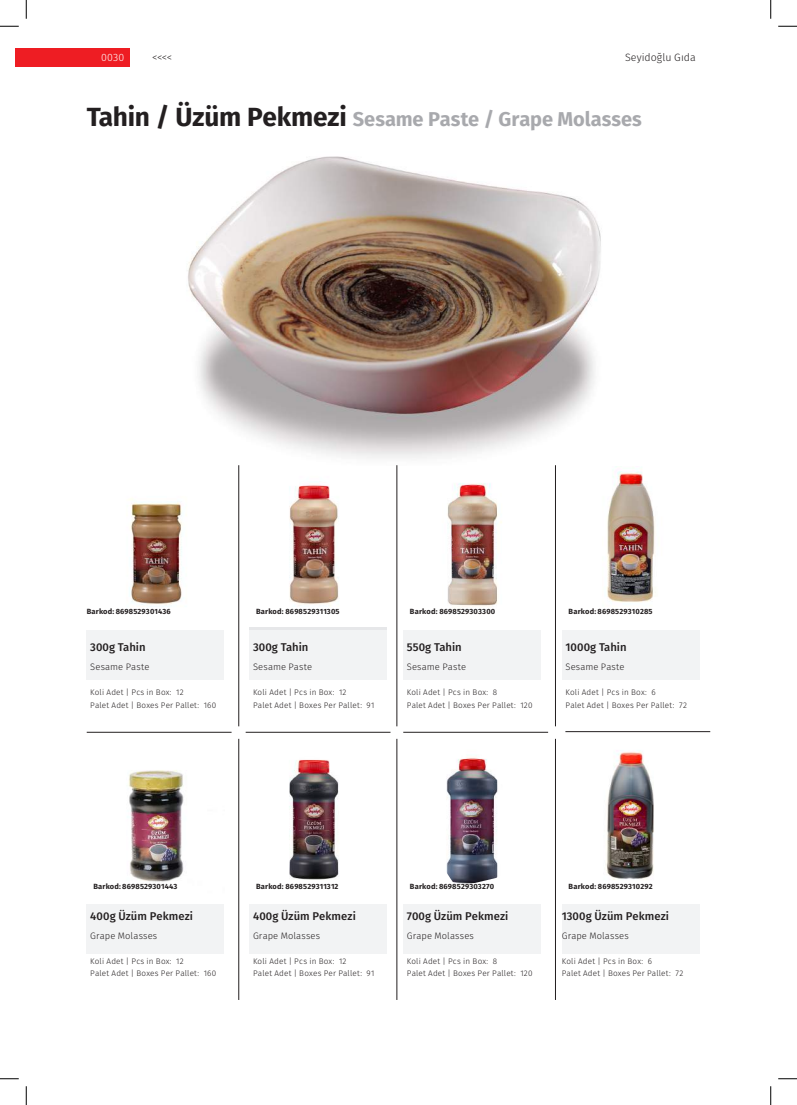
<style>
.page{position:relative;width:797px;height:1105px;background:#fff}
.page>*{position:absolute;margin:0;border:0;box-sizing:border-box;transform-origin:0 0}
.t1{font:700 20px "Fira Sans";color:#a8a9ad}
.t2{font:500 11.25px "Fira Sans";letter-spacing:.005em;color:#231f20}
.t3{font:300 10.62px "Fira Sans";letter-spacing:.01em;color:#231f20}
.t4{font:300 10.62px "Fira Sans";color:#fff}
.t5{font:300 9.38px "Fira Sans";letter-spacing:.015em;color:#231f20}
.t6{font:300 8.12px/12.5px "Fira Sans";letter-spacing:.025em;color:#231f20}
.t7{font:700 7.5px "Fira Sans";letter-spacing:.02em;color:#231f20}
.s1{font-size:26.25px;color:#231f20}
</style>
<div class="page">
<img style="left:188px;top:156px;width:413px;height:302px">
<img style="left:129px;top:498px;width:53px;height:109px">
<img style="left:128px;top:770px;width:56px;height:112px">
<img style="left:289px;top:484px;width:50px;height:122px">
<img style="left:289px;top:759px;width:50px;height:121px">
<img style="left:447px;top:483px;width:55px;height:124px">
<img style="left:446px;top:757px;width:52px;height:127px">
<img style="left:446px;top:757px;width:23px;height:8px">
<img style="left:606px;top:466px;width:50px;height:136px">
<img style="left:605px;top:750px;width:49px;height:130px">
<div style="left:87px;top:630px;width:137px;height:50px;background:#f2f3f4"></div>
<div style="left:87px;top:904px;width:137px;height:49px;background:#f2f3f4"></div>
<div style="left:249px;top:630px;width:138px;height:50px;background:#f2f3f4"></div>
<div style="left:249px;top:904px;width:138px;height:49px;background:#f2f3f4"></div>
<div style="left:403px;top:630px;width:137px;height:50px;background:#f2f3f4"></div>
<div style="left:403px;top:904px;width:137px;height:49px;background:#f2f3f4"></div>
<div style="left:562px;top:630px;width:137px;height:50px;background:#f2f3f4"></div>
<div style="left:562px;top:904px;width:137px;height:49px;background:#f2f3f4"></div>
<hr style="left:238px;top:465px;width:1px;height:261px;background:#231f20">
<hr style="left:238px;top:739px;width:1px;height:261px;background:#231f20">
<hr style="left:396px;top:465px;width:1px;height:261px;background:#231f20">
<hr style="left:396px;top:739px;width:1px;height:261px;background:#231f20">
<hr style="left:555px;top:465px;width:1px;height:261px;background:#231f20">
<hr style="left:555px;top:739px;width:1px;height:261px;background:#231f20">
<hr style="left:87px;top:732px;width:144px;height:1px;background:#231f20">
<hr style="left:246px;top:732px;width:144px;height:1px;background:#231f20">
<hr style="left:403px;top:732px;width:145px;height:1px;background:#231f20">
<hr style="left:565px;top:731px;width:145px;height:1px;background:#231f20">
<div style="left:15px;top:48px;width:115px;height:19px;background:#ee1d23"></div>
<svg style="left:0;top:25px;width:19px;height:2px"></svg>
<svg style="left:778px;top:25px;width:19px;height:2px"></svg>
<svg style="left:0;top:1078px;width:19px;height:1px"></svg>
<svg style="left:778px;top:1078px;width:19px;height:1px"></svg>
<svg style="left:25px;top:0;width:2px;height:19px"></svg>
<svg style="left:25px;top:1086px;width:2px;height:19px"></svg>
<svg style="left:770px;top:0;width:1px;height:19px"></svg>
<svg style="left:770px;top:1086px;width:1px;height:19px"></svg>
<h3 class="t4" style="left:101px;top:50px;width:24px">0030</h3>
<h3 class="t3" style="left:152px;top:50px;width:22px">&lt;&lt;&lt;&lt;</h3>
<h3 class="t3" style="left:625px;top:50px;width:72px">Seyidoğlu Gıda</h3>
<h1 class="t1" style="left:87px;top:102px;width:556px"><span class="s1">Tahin / Üzüm Pekmezi</span> Sesame Paste / Grape Molasses</h1>
<p class="t7" style="left:87px;top:605px;width:86px">Barkod: 8698529301436</p>
<p class="t7" style="left:256px;top:605px;width:85px">Barkod: 8698529311305</p>
<h2 class="t2" style="left:90px;top:638px;width:57px">300g Tahin</h2>
<p class="t5" style="left:90px;top:660px;width:61px">Sesame Paste</p>
<p class="t6" style="left:90px;top:686px;width:127px">Koli Adet | Pcs in Box: 12<br>Palet Adet | Boxes Per Pallet: 160</p>
<h2 class="t2" style="left:253px;top:638px;width:57px">300g Tahin</h2>
<p class="t5" style="left:253px;top:660px;width:61px">Sesame Paste</p>
<p class="t6" style="left:253px;top:686px;width:123px">Koli Adet | Pcs in Box: 12<br>Palet Adet | Boxes Per Pallet: 91</p>
<p class="t7" style="left:410px;top:605px;width:87px">Barkod: 8698529303300</p>
<h2 class="t2" style="left:407px;top:638px;width:56px">550g Tahin</h2>
<p class="t5" style="left:407px;top:660px;width:61px">Sesame Paste</p>
<p class="t6" style="left:407px;top:686px;width:127px">Koli Adet | Pcs in Box: 8<br>Palet Adet | Boxes Per Pallet: 120</p>
<p class="t7" style="left:568px;top:605px;width:86px">Barkod: 8698529310285</p>
<h2 class="t2" style="left:565px;top:638px;width:63px">1000g Tahin</h2>
<p class="t5" style="left:565px;top:660px;width:61px">Sesame Paste</p>
<p class="t6" style="left:565px;top:686px;width:123px">Koli Adet | Pcs in Box: 6<br>Palet Adet | Boxes Per Pallet: 72</p>
<p class="t7" style="left:93px;top:880px;width:86px">Barkod: 8698529301443</p>
<h2 class="t2" style="left:90px;top:907px;width:104px">400g Üzüm Pekmezi</h2>
<p class="t5" style="left:90px;top:929px;width:68px">Grape Molasses</p>
<p class="t6" style="left:90px;top:955px;width:127px">Koli Adet | Pcs in Box: 12<br>Palet Adet | Boxes Per Pallet: 160</p>
<p class="t7" style="left:256px;top:880px;width:84px">Barkod: 8698529311312</p>
<h2 class="t2" style="left:253px;top:907px;width:104px">400g Üzüm Pekmezi</h2>
<p class="t5" style="left:253px;top:929px;width:68px">Grape Molasses</p>
<p class="t6" style="left:253px;top:955px;width:123px">Koli Adet | Pcs in Box: 12<br>Palet Adet | Boxes Per Pallet: 91</p>
<p class="t7" style="left:410px;top:880px;width:86px">Barkod: 8698529303270</p>
<h2 class="t2" style="left:407px;top:907px;width:103px">700g Üzüm Pekmezi</h2>
<p class="t5" style="left:407px;top:929px;width:68px">Grape Molasses</p>
<p class="t6" style="left:407px;top:955px;width:127px">Koli Adet | Pcs in Box: 8<br>Palet Adet | Boxes Per Pallet: 120</p>
<p class="t7" style="left:568px;top:880px;width:86px">Barkod: 8698529310292</p>
<h2 class="t2" style="left:562px;top:907px;width:109px">1300g Üzüm Pekmezi</h2>
<p class="t5" style="left:562px;top:929px;width:68px">Grape Molasses</p>
<p class="t6" style="left:562px;top:955px;width:123px">Koli Adet | Pcs in Box: 6<br>Palet Adet | Boxes Per Pallet: 72</p>
</div>
